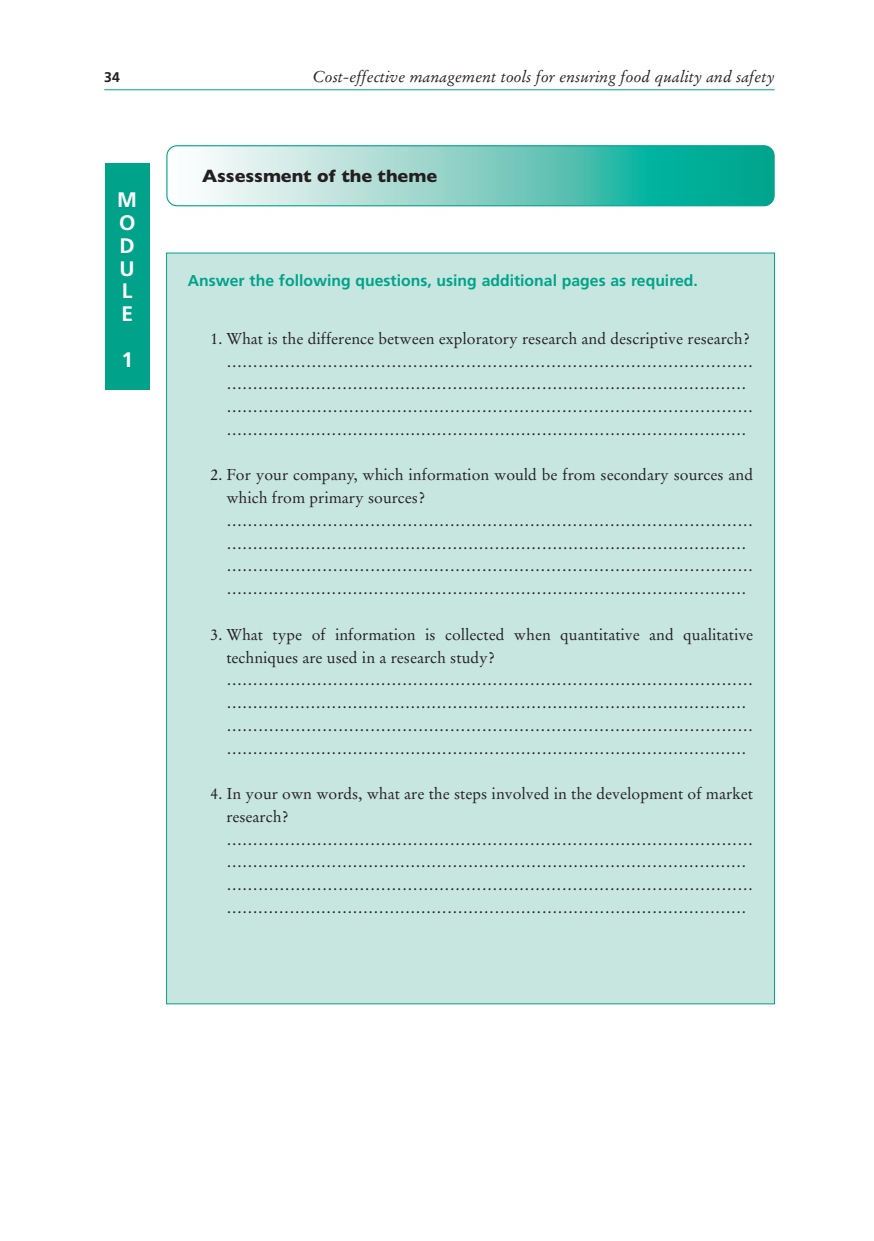
<style>
.page{position:relative;width:874px;height:1241px;background:#fff}
.page>*{position:absolute;margin:0;border:0;box-sizing:border-box;transform-origin:0 0}
.t1{font:700 21px/22.8px "Frutiger LT Std";color:#fff}
.t2{font:700 18.03px "Gill Sans";color:#231f20}
.t3{font:15.75px/22.8px "Stempel Garamond LT Std";color:#231f20}
.t4{font:italic 15.75px "Stempel Garamond LT Std";color:#231f20}
.t5{font:700 15.75px "Frutiger LT Std";color:#00a38a}
.t6{font:700 14px "Frutiger LT Std";color:#231f20}
</style>
<div class="page">
<hr style="left:104px;top:89px;width:670px;height:1px;background:#00a38a">
<div style="left:105px;top:163px;width:44px;height:226px;background:#00a38a"></div>
<div style="left:166px;top:253px;width:608px;height:750px;background:#c8e6e0"></div>
<svg style="left:168px;top:146px;width:605px;height:60px;background:#7ccfc4"></svg>
<div style="left:166px;top:145px;width:608px;height:61px;border:1px solid #00a38a;border-radius:10px"></div>
<p class="t6" style="left:104px;top:69px;width:17px">34</p>
<p class="t4" style="left:312px;top:67px;width:463px">Cost-effective management tools for ensuring food quality and safety</p>
<h1 class="t1" style="left:117px;top:189px;width:21px">M<br>O<br>D<br>U<br>L<br>E</h1>
<h1 class="t1" style="left:121px;top:348px;width:13px">1</h1>
<p class="t2" style="left:202px;top:165px;width:236px">Assessment of the theme</p>
<p class="t5" style="left:188px;top:271px;width:511px">Answer the following questions, using additional pages as required.</p>
<p class="t3" style="left:226px;top:327px;width:528px;text-indent:-16px">1. What is the difference between exploratory research and descriptive research? ……………………………………………………………………………………… ……………………………………………………………………………………… ……………………………………………………………………………………… ………………………………………………………………………………………</p>
<p class="t3" style="left:226px;top:463px;width:528px;text-indent:-16px">2. For your company, which information would be from secondary sources and which from primary sources? ……………………………………………………………………………………… ……………………………………………………………………………………… ……………………………………………………………………………………… ………………………………………………………………………………………</p>
<p class="t3" style="left:226px;top:623px;width:528px;text-indent:-16px">3. What type of information is collected when quantitative and qualitative techniques are used in a research study? ……………………………………………………………………………………… ……………………………………………………………………………………… ……………………………………………………………………………………… ………………………………………………………………………………………</p>
<p class="t3" style="left:226px;top:782px;width:528px;text-indent:-16px">4. In your own words, what are the steps involved in the development of market research? ……………………………………………………………………………………… ……………………………………………………………………………………… ……………………………………………………………………………………… ………………………………………………………………………………………</p>
</div>
